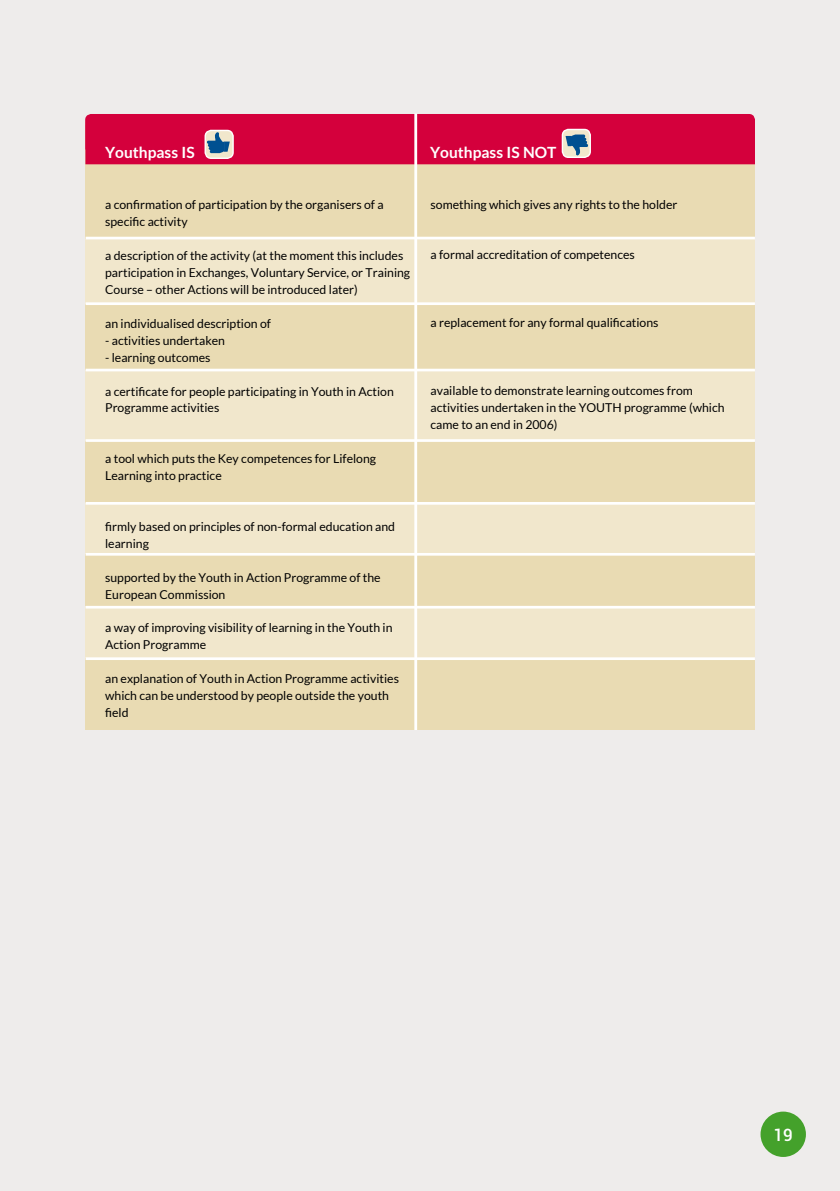
<style>
.page{position:relative;width:840px;height:1191px;background:#fff}
.page>*{position:absolute;margin:0;border:0;box-sizing:border-box;transform-origin:0 0}
.t1{font:500 17px "Roboto";color:#fff}
.t2{font:700 15.6px "Lato";color:#fff}
.t3{font:12.2px/17px "Lato";color:#000}
</style>
<div class="page">
<div style="left:0;top:0;width:839px;height:1191px;background:#eeeceb"></div>
<div style="left:760px;top:1111px;width:45px;height:46px;background:#44a12b;border-radius:50%"></div>
<div style="left:85px;top:122px;width:669px;height:607px;background:#f1e7cc"></div>
<div style="left:85px;top:125px;width:669px;height:114px;background:#e9dbb3"></div>
<div style="left:85px;top:304px;width:669px;height:66px;background:#e9dbb3"></div>
<div style="left:85px;top:441px;width:669px;height:61px;background:#e9dbb3"></div>
<div style="left:85px;top:554px;width:669px;height:52px;background:#e9dbb3"></div>
<div style="left:85px;top:658px;width:669px;height:71px;background:#e9dbb3"></div>
<hr style="left:86px;top:237px;width:668px;height:2px;background:#fff">
<hr style="left:86px;top:302px;width:668px;height:3px;background:#fff">
<hr style="left:86px;top:369px;width:668px;height:2px;background:#fff">
<hr style="left:86px;top:439px;width:668px;height:3px;background:#fff">
<hr style="left:86px;top:502px;width:668px;height:3px;background:#fff">
<hr style="left:86px;top:553px;width:668px;height:2px;background:#fff">
<hr style="left:86px;top:606px;width:668px;height:2px;background:#fff">
<hr style="left:86px;top:657px;width:668px;height:3px;background:#fff">
<hr style="left:414px;top:113px;width:3px;height:616px;background:#fff">
<div style="left:85px;top:114px;width:669px;height:50px;background:#d4003c"></div>
<p class="t2" style="left:105px;top:143px;width:91px">Youthpass IS</p>
<p class="t2" style="left:430px;top:143px;width:128px">Youthpass IS NOT</p>
<p class="t3" style="left:430px;top:196px;width:248px">something which gives any rights to the holder</p>
<p class="t3" style="left:430px;top:246px;width:206px">a formal accreditation of competences</p>
<p class="t3" style="left:105px;top:196px;width:280px">a confirmation of participation by the organisers of a specific activity</p>
<p class="t3" style="left:105px;top:247px;width:306px">a description of the activity (at the moment this includes participation in Exchanges, Voluntary Service, or Training<br>Course – other Actions will be introduced later)</p>
<p class="t3" style="left:105px;top:315px;width:167px">an individualised description of</p>
<p class="t3" style="left:105px;top:332px;width:121px">- activities undertaken</p>
<p class="t3" style="left:105px;top:349px;width:107px">- learning outcomes</p>
<p class="t3" style="left:105px;top:382px;width:290px">a certificate for people participating in Youth in Action<br>Programme activities</p>
<p class="t3" style="left:105px;top:450px;width:272px">a tool which puts the Key competences for Lifelong<br>Learning into practice</p>
<p class="t3" style="left:105px;top:518px;width:291px">firmly based on principles of non-formal education and learning</p>
<p class="t3" style="left:105px;top:568px;width:277px">supported by the Youth in Action Programme of the<br>European Commission</p>
<p class="t3" style="left:105px;top:619px;width:289px">a way of improving visibility of learning in the Youth in<br>Action Programme</p>
<p class="t3" style="left:105px;top:670px;width:295px">an explanation of Youth in Action Programme activities which can be understood by people outside the youth field</p>
<p class="t3" style="left:430px;top:314px;width:229px">a replacement for any formal qualifications</p>
<p class="t3" style="left:430px;top:382px;width:295px">available to demonstrate learning outcomes from activities undertaken in the YOUTH programme (which came to an end in 2006)</p>
<h1 class="t1" style="left:773px;top:1122px;width:21px">19</h1>
</div>
